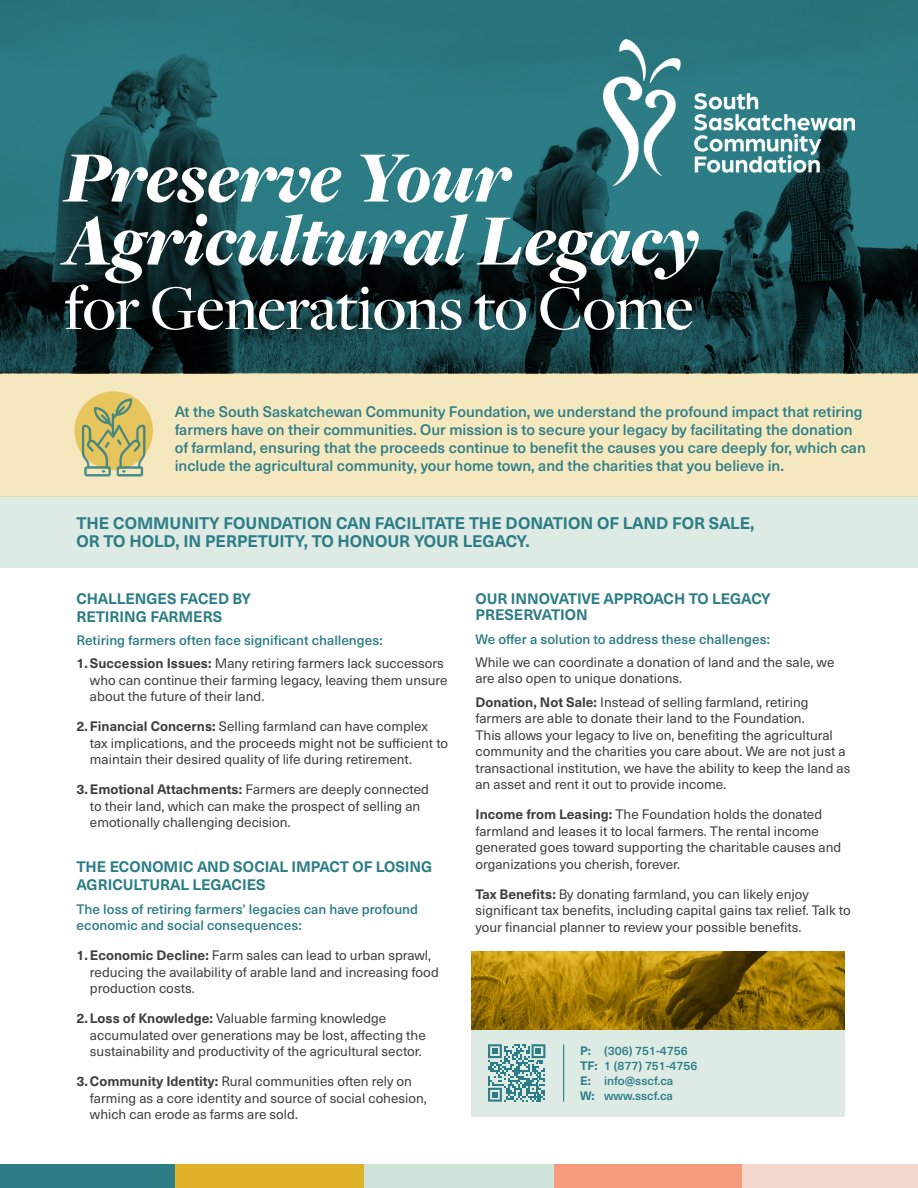
<style>
.page{position:relative;width:918px;height:1188px;background:#fff}
.page>*{position:absolute;margin:0;border:0;box-sizing:border-box;transform-origin:0 0}
.t1{font:italic 900 75px/63px "Freight Disp Pro";color:#fff}
.t2{font:500 66px "Freight Disp Pro";letter-spacing:-.01em;color:#fff}
.t3{font:700 16.5px/18px "Neue Haas Unica W1 G";color:#2c7d86}
.t4{font:500 15px/18px "Neue Haas Unica W1 G";color:#2c7d86}
.t5{font:700 15px/18px "Neue Haas Unica W1 G";color:#2c7d86}
.t6{font:13.5px/16.5px "Neue Haas Unica W1 G";color:#3e3e3f}
.t7{font:500 13.5px/23.2px "Neue Haas Unica W1 G";color:#2c7d86}
.t8{font:500 12px/15px "Neue Haas Unica W1 G";color:#2c7d86}
.s1{font-weight:700;color:#3e3e3f}
.s2{font-weight:400;color:#3e3e3f}
.s3{font-weight:700}
</style>
<div class="page">
<div style="left:0;top:497px;width:918px;height:71px;background:#ddebe4"></div>
<div style="left:471px;top:1028px;width:373px;height:89px;background:#ddebe4"></div>
<svg style="left:0;top:0;width:918px;height:373px;background:#1d545a"></svg>
<div style="left:0;top:373px;width:918px;height:124px;background:#f5e8bf"></div>
<svg style="left:74px;top:391px;width:79px;height:79px"></svg>
<svg style="left:82px;top:398px;width:63px;height:78px;background:#bfb970"></svg>
<img style="left:604px;top:39px;width:251px;height:146px">
<div style="left:0;top:1163px;width:175px;height:25px;background:#2c7d86"></div>
<div style="left:553px;top:1163px;width:189px;height:25px;background:#f69c7b"></div>
<div style="left:175px;top:1163px;width:189px;height:25px;background:#e0b229"></div>
<div style="left:364px;top:1163px;width:189px;height:25px;background:#cfe3d9"></div>
<div style="left:742px;top:1163px;width:176px;height:25px;background:#f4d7cc"></div>
<svg style="left:488px;top:1044px;width:57px;height:58px"></svg>
<svg style="left:471px;top:951px;width:373px;height:79px;background:#977205"></svg>
<hr style="left:563px;top:1044px;width:1px;height:58px;background:#2c7d86">
<h1 class="t1" style="left:64px;top:144px;width:636px">Preserve Your<br>Agricultural Legacy</h1>
<h2 class="t2" style="left:64px;top:264px;width:631px">for Generations to Come</h2>
<p class="t4" style="left:175px;top:401px;width:693px">At the South Saskatchewan Community Foundation, we understand the profound impact that retiring farmers have on their communities. Our mission is to secure your legacy by facilitating the donation of farmland, ensuring that the proceeds continue to benefit the causes you care deeply for, which can include the agricultural community, your home town, and the charities that you believe in.</p>
<p class="t3" style="left:76px;top:513px;width:679px">THE COMMUNITY FOUNDATION CAN FACILITATE THE DONATION OF LAND FOR SALE,<br>OR TO HOLD, IN PERPETUITY, TO HONOUR YOUR LEGACY.</p>
<p class="t5" style="left:76px;top:588px;width:176px">CHALLENGES FACED BY<br>RETIRING FARMERS</p>
<p class="t7" style="left:76px;top:628px;width:369px">Retiring farmers often face significant challenges:<br><span class="s1">1.Succession Issues:</span> <span class="s2">Many retiring farmers lack successors</span></p>
<p class="t6" style="left:90px;top:671px;width:359px">who can continue their farming legacy, leaving them unsure about the future of their land.</p>
<p class="t6" style="left:90px;top:718px;width:360px;text-indent:-14px"><span class="s3">2.Financial Concerns:</span> Selling farmland can have complex tax implications, and the proceeds might not be sufficient to maintain their desired quality of life during retirement.</p>
<p class="t6" style="left:90px;top:781px;width:341px;text-indent:-14px"><span class="s3">3.Emotional Attachments:</span> Farmers are deeply connected to their land, which can make the prospect of selling an emotionally challenging decision.</p>
<p class="t5" style="left:76px;top:857px;width:357px">THE ECONOMIC AND SOCIAL IMPACT OF LOSING<br>AGRICULTURAL LEGACIES</p>
<p class="t7" style="left:76px;top:900px;width:343px;line-height:16.5px">The loss of retiring farmers’ legacies can have profound economic and social consequences:</p>
<p class="t6" style="left:90px;top:946px;width:350px;text-indent:-14px"><span class="s3">1.Economic Decline:</span> Farm sales can lead to urban sprawl, reducing the availability of arable land and increasing food production costs.</p>
<p class="t6" style="left:90px;top:1009px;width:337px;text-indent:-14px"><span class="s3">2.Loss of Knowledge:</span> Valuable farming knowledge accumulated over generations may be lost, affecting the sustainability and productivity of the agricultural sector.</p>
<p class="t6" style="left:90px;top:1072px;width:339px;text-indent:-14px"><span class="s3">3. Community Identity:</span> Rural communities often rely on farming as a core identity and source of social cohesion, which can erode as farms are sold.</p>
<p class="t5" style="left:475px;top:589px;width:297px;line-height:16.5px">OUR INNOVATIVE APPROACH TO LEGACY<br>PRESERVATION</p>
<p class="t7" style="left:475px;top:626px;width:296px">We offer a solution to address these challenges:</p>
<p class="t6" style="left:475px;top:653px;width:360px">While we can coordinate a donation of land and the sale, we are also open to unique donations.</p>
<p class="t6" style="left:475px;top:693px;width:376px"><span class="s3">Donation, Not Sale:</span> Instead of selling farmland, retiring farmers are able to donate their land to the Foundation.<br>This allows your legacy to live on, benefiting the agricultural community and the charities you care about. We are not just a transactional institution, we have the ability to keep the land as an asset and rent it out to provide income.</p>
<p class="t6" style="left:475px;top:805px;width:367px"><span class="s3">Income from Leasing:</span> The Foundation holds the donated farmland and leases it to local farmers. The rental income generated goes toward supporting the charitable causes and organizations you cherish, forever.</p>
<p class="t6" style="left:475px;top:885px;width:377px"><span class="s3">Tax Benefits:</span> By donating farmland, you can likely enjoy significant tax benefits, including capital gains tax relief. Talk to your financial planner to review your possible benefits.</p>
<p class="t8" style="left:580px;top:1042px;width:119px"><span class="s3">P:</span> (306) 751-4756<br><span class="s3">TF:</span> 1 (877) 751-4756<br><span class="s3">E:</span> info@sscf.ca<br><span class="s3">W:</span> www.sscf.ca</p>
</div>
